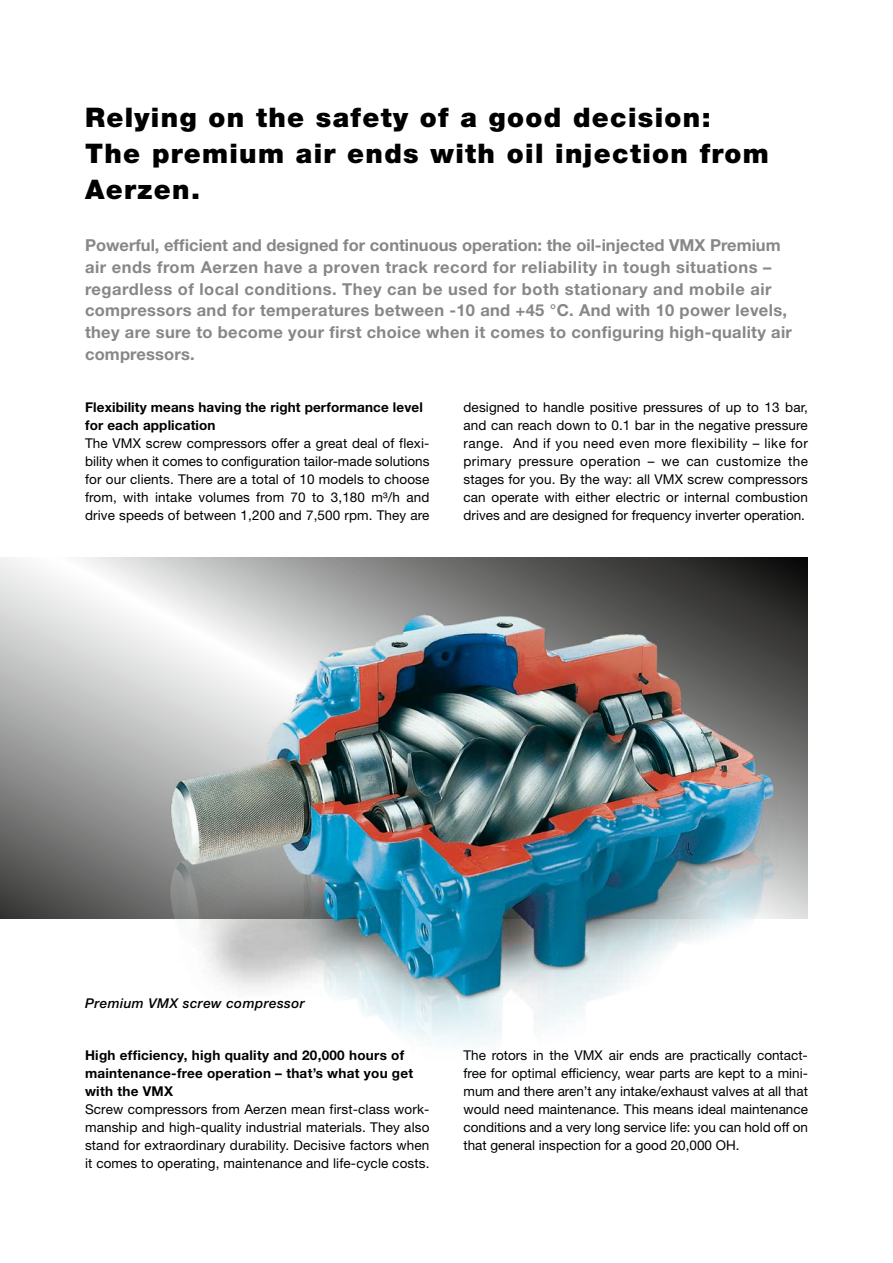
<style>
.page{position:relative;width:893px;height:1263px;background:#fff}
.page>*{position:absolute;margin:0;border:0;box-sizing:border-box;transform-origin:0 0}
.t1{font:900 27px/36px "Helvetica Neue";letter-spacing:.05em;color:#000}
.t2{font:700 16.5px/21.8px "Helvetica Neue";letter-spacing:.02em;color:#878786}
.t3{font:13.5px/18px "Helvetica Neue";color:#000;text-align:justify}
.t4{font:700 13.5px/18px "Helvetica Neue";letter-spacing:.02em;color:#000}
.t5{font:italic 500 13.5px "Helvetica Neue";letter-spacing:.03em;color:#000}
</style>
<div class="page">
<svg style="left:0;top:558px;width:808px;height:360px;background:#959595"></svg>
<img style="left:162px;top:611px;width:621px;height:433px">
<h1 class="t1" style="left:85px;top:99px;width:685px">Relying on the safety of a good decision:<br>The premium air ends with oil injection from<br>Aerzen.</h1>
<p class="t2" style="left:85px;top:234px;width:708px">Powerful, efficient and designed for continuous operation: the oil-injected VMX Premium air ends from Aerzen have a proven track record for reliability in tough situations – regardless of local conditions. They can be used for both stationary and mobile air compressors and for temperatures between -10 and +45 °C. And with 10 power levels, they are sure to become your first choice when it comes to configuring high-quality air compressors.</p>
<p class="t4" style="left:85px;top:398px;width:339px">Flexibility means having the right performance level for each application</p>
<p class="t3" style="left:85px;top:434px;width:346px">The VMX screw compressors offer a great deal of flexi&shy;bility when it comes to configuration tailor-made solutions for our clients. There are a total of 10 models to choose from, with intake volumes from 70 to 3,180 m³/h and drive speeds of between 1,200 and 7,500 rpm. They are</p>
<p class="t3" style="left:463px;top:398px;width:346px">designed to handle positive pressures of up to 13 bar, and can reach down to 0.1 bar in the negative pressure range. And if you need even more flexibility – like for primary pressure operation – we can customize the stages for you. By the way: all VMX screw compressors can operate with either electric or internal combustion drives and are designed for frequency inverter operation.</p>
<p class="t5" style="left:85px;top:995px;width:221px">Premium VMX screw compressor</p>
<p class="t4" style="left:85px;top:1046px;width:330px">High efficiency, high quality and 20,000 hours of maintenance-free operation – that’s what you get with the VMX</p>
<p class="t3" style="left:85px;top:1100px;width:346px">Screw compressors from Aerzen mean first-class work&shy;manship and high-quality industrial materials. They also stand for extraordinary durability. Decisive factors when it comes to operating, maintenance and life-cycle costs.</p>
<p class="t3" style="left:463px;top:1046px;width:346px">The rotors in the VMX air ends are practically contact&shy;free for optimal efficiency, wear parts are kept to a mini&shy;mum and there aren’t any intake/exhaust valves at all that would need maintenance. This means ideal maintenance conditions and a very long service life: you can hold off on that general inspection for a good 20,000 OH.</p>
</div>
